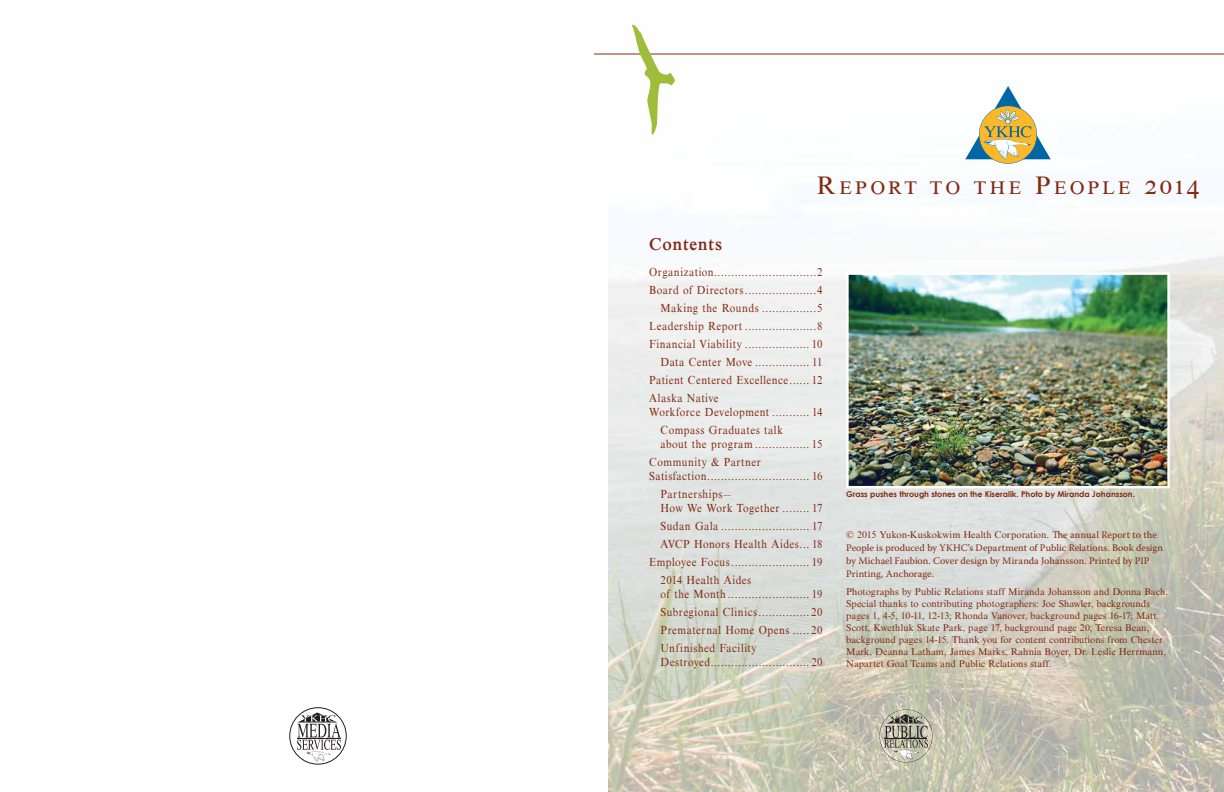
<style>
.page{position:relative;width:1224px;height:792px;background:#fff}
.page>*{position:absolute;margin:0;border:0;box-sizing:border-box;transform-origin:0 0}
.t1{font:26px "Nimbus Rom No 9 SCT";letter-spacing:.095em;color:#842a11}
.t2{font:500 18px "Nimbus Rom No 9 T";letter-spacing:.035em;color:#842a11;scale:.9 1}
.t3{font:12px/18px "Nimbus Rom No 9 T";letter-spacing:.045em;color:#842a11;scale:.9 1}
.t4{font:10px/12px "Nimbus Rom No 9 T";letter-spacing:.005em;color:#842a11}
.t5{font:10px/13px "Warnock Pro";color:#842a11}
.t6{font:700 8px "Century Gothic";color:#842a11}
.s1{font-family:"Warnock Pro"}
</style>
<div class="page">
<img style="left:608px;top:24px;width:616px;height:768px">
<hr style="left:594px;top:54px;width:630px;height:1px;background:#842a11">
<svg style="left:632px;top:25px;width:46px;height:110px"></svg>
<svg style="left:965px;top:86px;width:86px;height:78px"></svg>
<div style="left:290px;top:707px;width:56px;height:57px;border:1px solid #231f20;border-radius:50%"></div>
<svg style="left:297px;top:713px;width:44px;height:49px"></svg>
<svg style="left:879px;top:709px;width:54px;height:53px;background:#afad9d"></svg>
<hr style="left:884px;top:738px;width:43px;height:1px;background:#231f20">
<img style="left:849px;top:275px;width:318px;height:210px">
<div style="left:846px;top:272px;width:324px;height:216px;border:2px solid #fff"></div>
<h1 class="t1" style="left:817px;top:170px;width:384px">Report to the People 2014</h1>
<h2 class="t2" style="left:649px;top:233px;width:83px">Contents</h2>
<p class="t3" style="left:649px;top:263px;width:194px">Organization..............................2</p>
<p class="t3" style="left:649px;top:281px;width:194px">Board of Directors.....................4</p>
<p class="t3" style="left:661px;top:299px;width:182px">Making the Rounds ................5</p>
<p class="t3" style="left:649px;top:317px;width:194px">Leadership Report .....................8</p>
<p class="t3" style="left:649px;top:335px;width:194px">Financial Viability ................... 10</p>
<p class="t3" style="left:661px;top:353px;width:182px">Data Center Move ................ 11</p>
<p class="t3" style="left:649px;top:371px;width:194px">Patient Centered Excellence...... 12</p>
<p class="t3" style="left:649px;top:389px;width:79px">Alaska Native</p>
<p class="t3" style="left:661px;top:403px;width:182px;text-indent:-11px">Workforce Development ........... 14<br>Compass Graduates talk</p>
<p class="t3" style="left:649px;top:435px;width:194px;text-indent:11px">about the program ................ 15<br>Community &amp; Partner</p>
<p class="t3" style="left:661px;top:467px;width:182px;text-indent:-11px">Satisfaction.............................. 16<br>Partnerships—</p>
<p class="t3" style="left:661px;top:499px;width:182px">How We Work Together ........ 17</p>
<p class="t3" style="left:661px;top:517px;width:182px">Sudan Gala .......................... 17</p>
<p class="t3" style="left:661px;top:535px;width:182px">AVCP Honors Health Aides... 18</p>
<p class="t3" style="left:649px;top:553px;width:194px">Employee Focus....................... 19</p>
<p class="t3" style="left:661px;top:571px;width:102px">2014 Health Aides</p>
<p class="t3" style="left:661px;top:585px;width:182px;text-align:justify">of the Month ........................ 19<br>Subregional Clinics............... 20<br>Prematernal Home Opens ..... 20<br>Unfinished Facility</p>
<p class="t3" style="left:661px;top:653px;width:182px">Destroyed............................. 20</p>
<p class="t6" style="left:846px;top:489px;width:290px">Grass pushes through stones on the Kiseralik. Photo by Miranda Johansson.</p>
<p class="t4" style="left:846px;top:529px;width:312px">© 2015 Yukon-Kuskokwim Health Corporation. <span class="s1">The annual Report to the</span></p>
<p class="t5" style="left:846px;top:541px;width:318px">People is produced by YKHC’s Department of Public Relations. Book design by Michael Faubion. Cover design by Miranda Johansson. Printed by PIP<br>Printing, Anchorage.</p>
<p class="t4" style="left:846px;top:586px;width:323px">Photographs by Public Relations staff Miranda Johansson and Donna Bach.<br>Special thanks to contributing photographers: Joe Shawler, backgrounds pages 1, 4-5, 10-11, 12-13; Rhonda Vanover, background pages 16-17; Matt Scott, Kwethluk Skate Park, page 17, background page 20; Teresa Bean, background pages 14-15. Thank you for content contributions from Chester Mark, Deanna Latham, James Marks, Rahnia Boyer, Dr. Leslie Herrmann, Napartet Goal Teams and Public Relations staff.</p>
</div>
